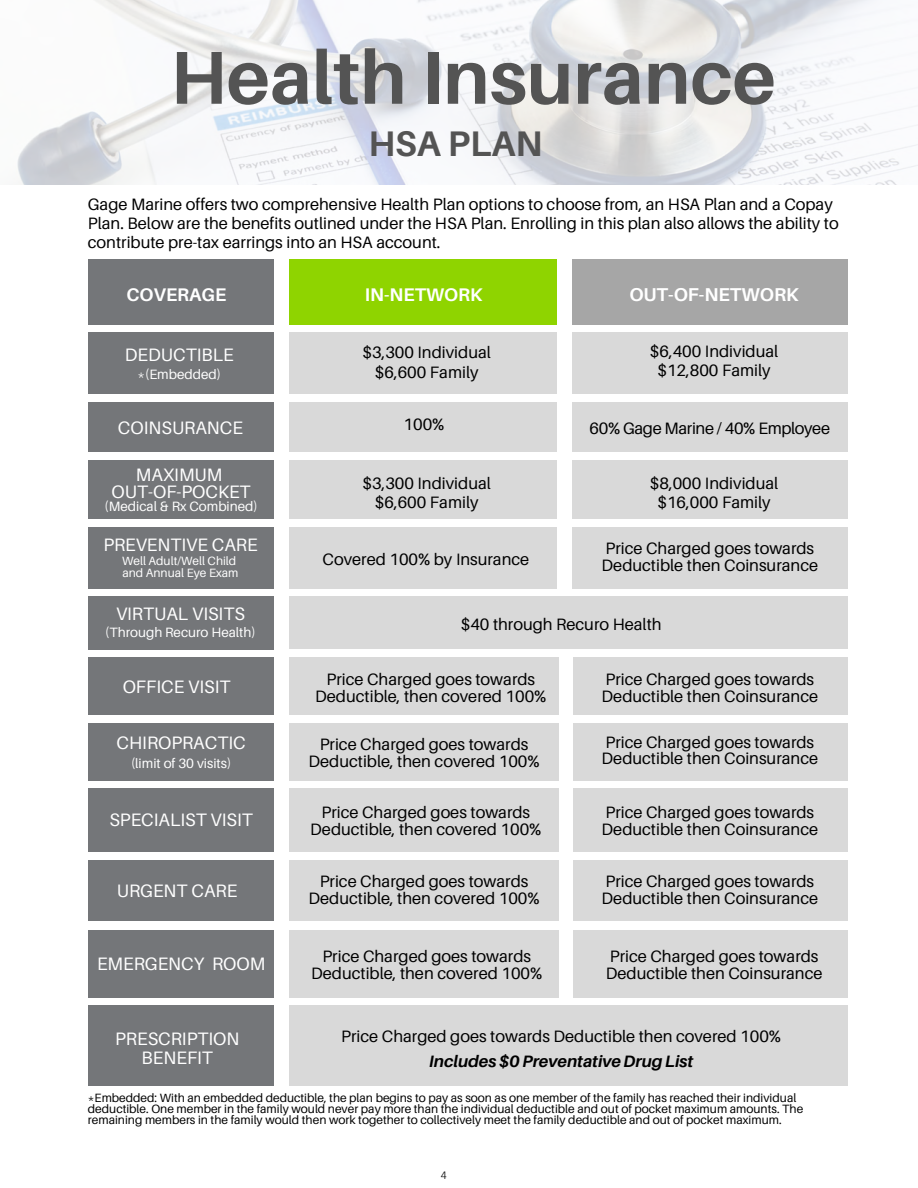
<style>
.page{position:relative;width:918px;height:1188px;background:#fff}
.page>*{position:absolute;margin:0;border:0;box-sizing:border-box;transform-origin:0 0}
.t1{font:700 75px "Aileron";color:#545454}
.t2{font:700 35.55px "Aileron";color:#545454}
.t3{font:700 18.6px "Aileron";color:#fff}
.t4{font:700 18.3px "Aileron";color:#fff}
.t5{font:18px/19.2px "Aileron";color:#fff;text-align:center}
.t6{font:16.5px/16.8px "Aileron";color:#000}
.t7{font:italic 700 16.5px "Aileron";color:#000}
.t8{font:16.5px "Aileron";letter-spacing:-.02em;color:#000}
.t9{font:13.5px "Aileron";color:#fff}
.t10{font:12px/10.9px "Aileron";color:#000}
.t11{font:12px "Aileron";color:#fff}
.t12{font:300 12px "Calibri";color:#000}
</style>
<div class="page">
<img style="left:17px;top:0;width:901px;height:185px">
<div style="left:88px;top:259px;width:186px;height:66px;background:#747679"></div>
<div style="left:571px;top:260px;width:278px;height:65px;background:#a6a6a6"></div>
<div style="left:283px;top:403px;width:568px;height:49px;background:#d9d9d9"></div>
<div style="left:283px;top:460px;width:568px;height:59px;background:#d9d9d9"></div>
<div style="left:283px;top:527px;width:568px;height:62px;background:#d9d9d9"></div>
<div style="left:283px;top:597px;width:568px;height:52px;background:#d9d9d9"></div>
<div style="left:283px;top:788px;width:568px;height:64px;background:#d9d9d9"></div>
<div style="left:281px;top:860px;width:568px;height:60px;background:#d9d9d9"></div>
<div style="left:283px;top:930px;width:568px;height:68px;background:#d9d9d9"></div>
<div style="left:283px;top:1006px;width:568px;height:80px;background:#d9d9d9"></div>
<div style="left:283px;top:332px;width:568px;height:61px;background:#d9d9d9"></div>
<div style="left:283px;top:260px;width:281px;height:65px;background:#8fd400"></div>
<div style="left:88px;top:332px;width:186px;height:61px;background:#747679"></div>
<div style="left:87px;top:403px;width:187px;height:49px;background:#747679"></div>
<div style="left:87px;top:460px;width:187px;height:59px;background:#747679"></div>
<div style="left:87px;top:527px;width:187px;height:62px;background:#747679"></div>
<div style="left:87px;top:597px;width:187px;height:53px;background:#747679"></div>
<div style="left:87px;top:788px;width:187px;height:64px;background:#747679"></div>
<div style="left:87px;top:860px;width:187px;height:60px;background:#747679"></div>
<div style="left:87px;top:930px;width:187px;height:68px;background:#747679"></div>
<div style="left:87px;top:1006px;width:187px;height:80px;background:#747679"></div>
<div style="left:557px;top:254px;width:14px;height:336px;background:#fff"></div>
<div style="left:287px;top:658px;width:567px;height:57px;background:#d9d9d9"></div>
<div style="left:87px;top:658px;width:187px;height:57px;background:#747679"></div>
<div style="left:287px;top:723px;width:567px;height:57px;background:#d9d9d9"></div>
<div style="left:87px;top:723px;width:187px;height:57px;background:#747679"></div>
<div style="left:559px;top:650px;width:14px;height:348px;background:#fff"></div>
<div style="left:848px;top:247px;width:15px;height:850px;background:#fff"></div>
<div style="left:274px;top:253px;width:15px;height:838px;background:#fff"></div>
<p class="t1" style="left:170px;top:31px;width:607px">Health Insurance</p>
<h1 class="t2" style="left:369px;top:121px;width:176px">HSA PLAN</h1>
<h2 class="t6" style="left:88px;top:194px;width:752px;line-height:19.2px">Gage Marine offers two comprehensive Health Plan options to choose from, an HSA Plan and a Copay<br>Plan. Below are the benefits outlined under the HSA Plan. Enrolling in this plan also allows the ability to contribute pre-tax earrings into an HSA account.</h2>
<h4 class="t4" style="left:126px;top:283px;width:101px">COVERAGE</h4>
<h3 class="t4" style="left:365px;top:283px;width:119px">IN-NETWORK</h3>
<h4 class="t3" style="left:629px;top:283px;width:171px">OUT-OF-NETWORK</h4>
<h4 class="t5" style="left:125px;top:345px;width:110px">DEDUCTIBLE</h4>
<h4 class="t9" style="left:138px;top:366px;width:85px">*(Embedded)</h4>
<h6 class="t5" style="left:118px;top:417px;width:127px">COINSURANCE</h6>
<p class="t5" style="left:136px;top:465px;width:88px">MAXIMUM</p>
<p class="t5" style="left:112px;top:482px;width:141px">OUT-OF-POCKET</p>
<p class="t9" style="left:105px;top:498px;width:155px">(Medical &amp; Rx Combined)</p>
<p class="t5" style="left:103px;top:535px;width:156px">PREVENTIVE CARE</p>
<p class="t11" style="left:122px;top:553px;width:116px">Well Adult/Well Child</p>
<p class="t11" style="left:122px;top:565px;width:118px">and Annual Eye Exam</p>
<p class="t5" style="left:116px;top:604px;width:130px">VIRTUAL VISITS</p>
<h5 class="t9" style="left:105px;top:624px;width:152px">(Through Recuro Health)</h5>
<p class="t5" style="left:123px;top:677px;width:109px">OFFICE VISIT</p>
<p class="t5" style="left:117px;top:733px;width:131px">CHIROPRACTIC</p>
<h5 class="t9" style="left:131px;top:755px;width:102px">(limit of 30 visits)</h5>
<p class="t5" style="left:109px;top:810px;width:145px">SPECIALIST VISIT</p>
<p class="t5" style="left:117px;top:880px;width:122px">URGENT CARE</p>
<p class="t5" style="left:97px;top:954px;width:170px">EMERGENCY ROOM</p>
<p class="t5" style="left:115px;top:1029px;width:126px">PRESCRIPTION<br>BENEFIT</p>
<p class="t6" style="left:363px;top:343px;width:130px">$3,300 Individual</p>
<p class="t6" style="left:375px;top:363px;width:105px">$6,600 Family</p>
<p class="t6" style="left:404px;top:416px;width:42px">100%</p>
<p class="t6" style="left:363px;top:474px;width:130px">$3,300 Individual</p>
<p class="t6" style="left:375px;top:493px;width:105px">$6,600 Family</p>
<p class="t6" style="left:323px;top:550px;width:208px">Covered 100% by Insurance</p>
<p class="t6" style="left:650px;top:342px;width:130px">$6,400 Individual</p>
<p class="t6" style="left:658px;top:362px;width:115px">$12,800 Family</p>
<p class="t8" style="left:590px;top:418px;width:242px">60% Gage Marine / 40% Employee</p>
<p class="t6" style="left:650px;top:474px;width:130px">$8,000 Individual</p>
<p class="t6" style="left:658px;top:493px;width:115px">$16,000 Family</p>
<p class="t6" style="left:602px;top:540px;width:218px">Price Charged goes towards<br>Deductible then Coinsurance</p>
<p class="t6" style="left:461px;top:615px;width:202px">$40 through Recuro Health</p>
<p class="t6" style="left:315px;top:671px;width:233px;text-align:center">Price Charged goes towards<br>Deductible, then covered 100%</p>
<p class="t6" style="left:602px;top:671px;width:218px">Price Charged goes towards<br>Deductible then Coinsurance</p>
<h5 class="t6" style="left:308px;top:735px;width:233px;text-align:center">Price Charged goes towards<br>Deductible, then covered 100%</h5>
<p class="t6" style="left:602px;top:733px;width:218px">Price Charged goes towards<br>Deductible then Coinsurance</p>
<p class="t6" style="left:310px;top:804px;width:233px;text-align:center">Price Charged goes towards<br>Deductible, then covered 100%</p>
<h5 class="t6" style="left:602px;top:804px;width:218px">Price Charged goes towards<br>Deductible then Coinsurance</h5>
<h5 class="t6" style="left:308px;top:872px;width:233px;text-align:center">Price Charged goes towards<br>Deductible, then covered 100%</h5>
<p class="t6" style="left:602px;top:873px;width:218px">Price Charged goes towards<br>Deductible then Coinsurance</p>
<p class="t6" style="left:311px;top:947px;width:233px;text-align:center">Price Charged goes towards<br>Deductible, then covered 100%</p>
<p class="t6" style="left:606px;top:947px;width:218px">Price Charged goes towards<br>Deductible then Coinsurance</p>
<h5 class="t6" style="left:341px;top:1027px;width:441px">Price Charged goes towards Deductible then covered 100%</h5>
<p class="t7" style="left:429px;top:1051px;width:266px">Includes $0 Preventative Drug List</p>
<p class="t10" style="left:88px;top:1092px;width:717px">*Embedded: With an embedded deductible, the plan begins to pay as soon as one member of the family has reached their individual deductible. One member in the family would never pay more than the individual deductible and out of pocket maximum amounts. The remaining members in the family would then work together to collectively meet the family deductible and out of pocket maximum.</p>
<p class="t12" style="left:441px;top:1168px;width:8px">4</p>
</div>
